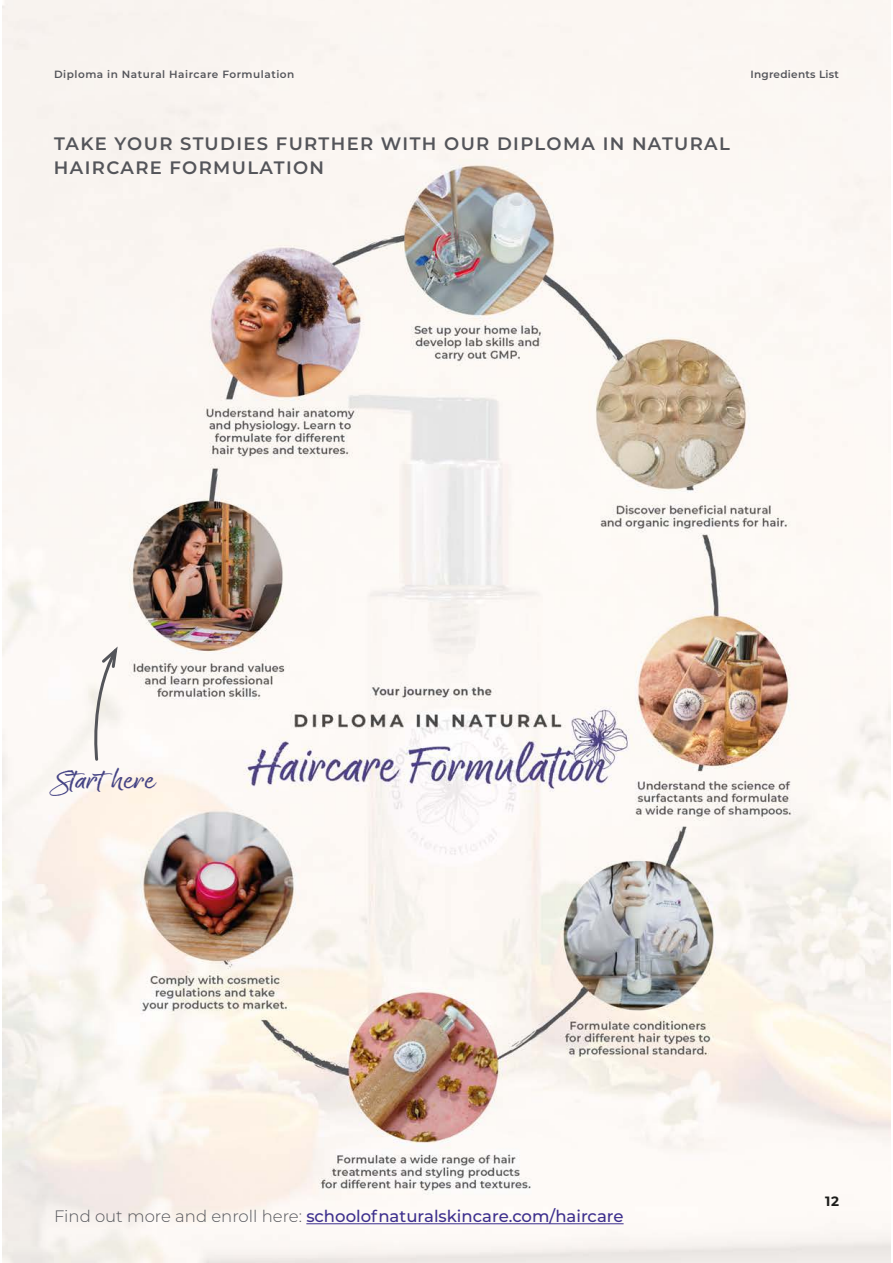
<style>
.page{position:relative;width:893px;height:1263px;background:#fff}
.page>*{position:absolute;margin:0;border:0;box-sizing:border-box;transform-origin:0 0}
.t1{font:expanded 30px "Good Karma";color:#444284}
.t2{font:600 18px/24px "Montserrat";letter-spacing:.075em;color:#54555a}
.t3{font:500 16.5px "Montserrat";color:#3d2f8d}
.t4{font:700 13.5px "Montserrat";color:#1d1d1b}
.t5{font:600 10.5px "Montserrat";letter-spacing:.05em;color:#54555a}
.t6{font:600 10.5px "Montserrat";letter-spacing:.025em;color:#54555a}
.s1{font-weight:300;color:#54555a}
</style>
<div class="page">
<img style="left:2px;top:0;width:889px;height:1263px">
<hr style="left:306px;top:1223px;width:318px;height:1px;background:#3d2f8d">
<svg style="left:89px;top:643px;width:31px;height:119px"></svg>
<p class="t5" style="left:54px;top:67px;width:242px">Diploma in Natural Haircare Formulation</p>
<p class="t6" style="left:750px;top:67px;width:90px">Ingredients List</p>
<p class="t2" style="left:54px;top:131px;width:677px">TAKE YOUR STUDIES FURTHER WITH OUR DIPLOMA IN NATURAL<br>HAIRCARE FORMULATION</p>
<p class="t1" style="left:56px;top:763px;width:100px">Start here</p>
<p class="t3" style="left:54px;top:1205px;width:571px"><span class="s1">Find out more and enroll here:</span> schoolofnaturalskincare.com/haircare</p>
<p class="t4" style="left:825px;top:1191px;width:15px">12</p>
</div>
